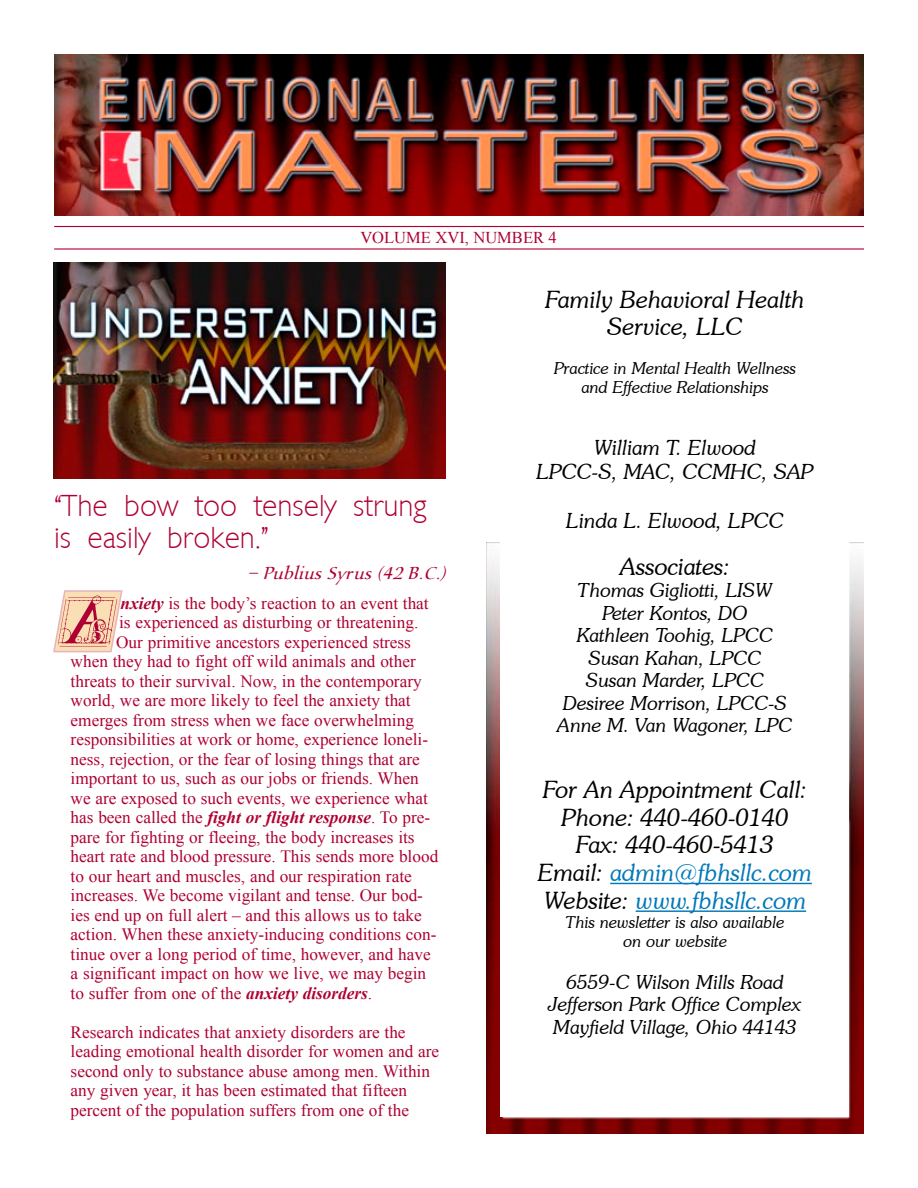
<style>
.page{position:relative;width:918px;height:1188px;background:#fff}
.page>*{position:absolute;margin:0;border:0;box-sizing:border-box;transform-origin:0 0}
.t1{font:30px/31.5px "Stewardson";color:#ae0032}
.t2{font:italic 300 24px/27.8px "Souvenir IT Cby BT";color:#000;text-align:center}
.t3{font:italic 300 21px/24.3px "Souvenir IT Cby BT";color:#000;text-align:center}
.t4{font:italic 300 19.5px/22.5px "Souvenir IT Cby BT";color:#000;text-align:center}
.t5{font:italic 300 18px "Aucoin";color:#ae0032}
.t6{font:17.25px/19.5px "Times New Roman";color:#ae0032}
.t7{font:italic 300 16.5px/19px "Souvenir IT Cby BT";color:#000;text-align:center}
.t8{font:16.5px "Times New Roman";color:#ae0032}
.s1{font-weight:700;font-style:italic}
.s2{color:#0078b9}
</style>
<div class="page">
<img style="left:54px;top:262px;width:392px;height:216px">
<img style="left:486px;top:542px;width:378px;height:591px">
<img style="left:54px;top:54px;width:810px;height:162px">
<div style="left:501px;top:279px;width:348px;height:838px;background:#fff"></div>
<hr style="left:610px;top:883px;width:202px;height:1px;background:#0078b9">
<hr style="left:636px;top:910px;width:170px;height:2px;background:#0078b9">
<hr style="left:54px;top:226px;width:810px;height:1px;background:#ae0032">
<hr style="left:54px;top:248px;width:810px;height:2px;background:#ae0032">
<svg style="left:53px;top:590px;width:70px;height:63px"></svg>
<p class="t8" style="left:360px;top:227px;width:198px">VOLUME XVI, NUMBER 4</p>
<h1 class="t1" style="left:54px;top:491px;width:374px">“The bow too tensely strung is easily broken.”</h1>
<p class="t5" style="left:247px;top:563px;width:206px">–PubliusSyrus(42B.C.)</p>
<p class="t6" style="left:121px;top:593px;width:310px"><span class="s1">nxiety</span> is the body’s reaction to an event that</p>
<p class="t6" style="left:119px;top:612px;width:301px">is experienced as disturbing or threatening.</p>
<p class="t6" style="left:116px;top:632px;width:296px">Our primitive ancestors experienced stress</p>
<p class="t6" style="left:71px;top:651px;width:347px">when they had to fight off wild animals and other</p>
<p class="t6" style="left:71px;top:671px;width:353px">threats to their survival. Now, in the contemporary</p>
<p class="t6" style="left:71px;top:690px;width:342px">world, we are more likely to feel the anxiety that</p>
<p class="t6" style="left:71px;top:710px;width:345px">emerges from stress when we face overwhelming</p>
<p class="t6" style="left:71px;top:729px;width:359px">responsibilities at work or home, experience loneli-</p>
<p class="t6" style="left:71px;top:749px;width:351px">ness, rejection, or the fear of losing things that are</p>
<p class="t6" style="left:71px;top:768px;width:350px">important to us, such as our jobs or friends. When</p>
<p class="t6" style="left:71px;top:788px;width:359px">we are exposed to such events, we experience what</p>
<p class="t6" style="left:71px;top:807px;width:361px">has been called the <span class="s1">fight or flight response</span>. To pre-</p>
<p class="t6" style="left:71px;top:827px;width:346px">pare for fighting or fleeing, the body increases its</p>
<p class="t6" style="left:71px;top:846px;width:369px">heart rate and blood pressure. This sends more blood</p>
<p class="t6" style="left:71px;top:866px;width:343px">to our heart and muscles, and our respiration rate</p>
<p class="t6" style="left:71px;top:885px;width:354px">increases. We become vigilant and tense. Our bod-</p>
<p class="t6" style="left:71px;top:905px;width:353px">ies end up on full alert – and this allows us to take</p>
<p class="t6" style="left:71px;top:924px;width:367px">action. When these anxiety-inducing conditions con-</p>
<p class="t6" style="left:71px;top:944px;width:362px">tinue over a long period of time, however, and have</p>
<p class="t6" style="left:71px;top:963px;width:357px">a significant impact on how we live, we may begin</p>
<p class="t6" style="left:71px;top:983px;width:303px">to suffer from one of the <span class="s1">anxiety disorders</span>.</p>
<p class="t6" style="left:71px;top:1022px;width:370px">Research indicates that anxiety disorders are the leading emotional health disorder for women and are second only to substance abuse among men. Within any given year, it has been estimated that fifteen percent of the population suffers from one of the</p>
<h2 class="t2" style="left:546px;top:285px;width:260px">Family Behavioral Health<br>Service, LLC</h2>
<p class="t7" style="left:554px;top:358px;width:243px">Practice in Mental Health Wellness and Effective Relationships</p>
<p class="t3" style="left:536px;top:435px;width:278px">William T. Elwood<br>LPCC-S, MAC, CCMHC, SAP</p>
<p class="t3" style="left:566px;top:508px;width:219px">Linda L. Elwood, LPCC</p>
<h2 class="t2" style="left:620px;top:552px;width:111px">Associates:</h2>
<p class="t4" style="left:557px;top:579px;width:237px">Thomas Gigliotti, LISW<br>Peter Kontos, DO<br>Kathleen Toohig, LPCC<br>Susan Kahan, LPCC<br>Susan Marder, LPCC<br>Desiree Morrison, LPCC-S<br>Anne M. Van Wagoner, LPC</p>
<h2 class="t2" style="left:538px;top:775px;width:275px">For An Appointment Call:<br>Phone: 440-460-0140<br>Fax: 440-460-5413<br>Email: <span class="s2">admin@fbhsllc.com<br></span>Website: <span class="s2">www.fbhsllc.com</span></h2>
<p class="t7" style="left:565px;top:912px;width:220px">This newsletter is also available on our website</p>
<p class="t4" style="left:549px;top:970px;width:254px">6559-C Wilson Mills Road<br>Jefferson Park Office Complex<br>Mayfield Village, Ohio 44143</p>
</div>
